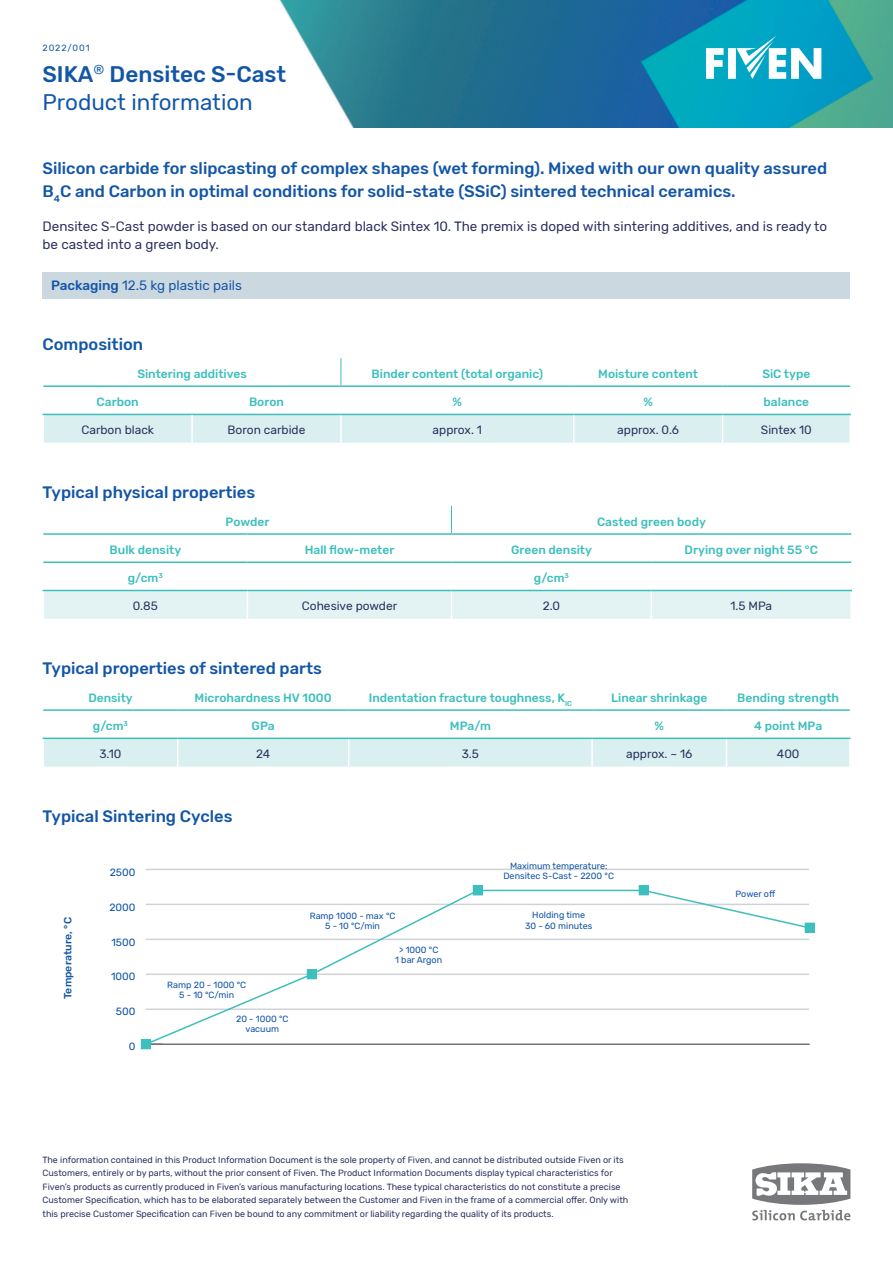
<style>
.page{position:relative;width:893px;height:1263px;background:#fff}
.page>*{position:absolute;margin:0;border:0;box-sizing:border-box;transform-origin:0 0}
.t1{font:500 22.5px/28.5px "Rubik";color:#1356a6}
.t2{font:500 16.5px/22.5px "Rubik";color:#1356a6}
.t3{font:13.5px/18px "Rubik";color:#2a305f}
.t4{font:13.5px "Rubik";color:#1356a6}
.t5{font:500 12px "Rubik";color:#3dbfbd}
.t6{font:12px "Rubik";color:#2a305f}
.t7{font:10.5px "Rubik";color:#1356a6}
.t8{font:500 10.5px "Rubik";color:#1356a6}
.t9{font:9px/13.5px "Rubik";color:#2a305f}
.t10{font:9px/10.8px "Rubik";color:#1356a6;text-align:center}
.s1{font-weight:400}
.s2{font-weight:500}
</style>
<div class="page">
<svg style="left:752px;top:1163px;width:98px;height:57px"></svg>
<img style="left:279px;top:0;width:614px;height:128px">
<div style="left:43px;top:272px;width:807px;height:27px;background:#ccd8e0"></div>
<hr style="left:146px;top:1043px;width:664px;height:2px;background:#727578">
<hr style="left:146px;top:1008px;width:663px;height:2px;background:#d1d2d4">
<hr style="left:146px;top:973px;width:663px;height:2px;background:#d1d2d4">
<hr style="left:146px;top:938px;width:663px;height:2px;background:#d1d2d4">
<hr style="left:146px;top:904px;width:663px;height:1px;background:#d1d2d4">
<hr style="left:146px;top:869px;width:663px;height:1px;background:#d1d2d4">
<svg style="left:146px;top:888px;width:334px;height:156px"></svg>
<hr style="left:478px;top:890px;width:166px;height:1px;background:#3dbfbd">
<svg style="left:642px;top:891px;width:169px;height:39px"></svg>
<div style="left:141px;top:1040px;width:9px;height:9px;background:#3dbfbd"></div>
<div style="left:141px;top:1039px;width:10px;height:10px;border:1px solid #3dbfbd"></div>
<div style="left:307px;top:970px;width:9px;height:9px;background:#3dbfbd"></div>
<div style="left:307px;top:969px;width:10px;height:10px;border:1px solid #3dbfbd"></div>
<div style="left:473px;top:886px;width:9px;height:9px;background:#3dbfbd"></div>
<div style="left:473px;top:885px;width:10px;height:10px;border:1px solid #3dbfbd"></div>
<div style="left:639px;top:886px;width:9px;height:9px;background:#3dbfbd"></div>
<div style="left:639px;top:885px;width:10px;height:10px;border:1px solid #3dbfbd"></div>
<div style="left:805px;top:923px;width:9px;height:9px;background:#3dbfbd"></div>
<hr style="left:247px;top:561px;width:204px;height:2px;background:#3dbfbd">
<hr style="left:451px;top:561px;width:200px;height:2px;background:#3dbfbd">
<hr style="left:651px;top:561px;width:200px;height:2px;background:#3dbfbd">
<hr style="left:651px;top:590px;width:201px;height:1px;background:#3dbfbd">
<hr style="left:43px;top:561px;width:204px;height:2px;background:#3dbfbd">
<svg style="left:43px;top:590px;width:808px;height:29px;background:#dcf0f0"></svg>
<svg style="left:451px;top:506px;width:1px;height:27px"></svg>
<hr style="left:43px;top:533px;width:204px;height:2px;background:#3dbfbd">
<hr style="left:247px;top:533px;width:204px;height:2px;background:#3dbfbd">
<hr style="left:451px;top:533px;width:200px;height:2px;background:#3dbfbd">
<hr style="left:651px;top:533px;width:200px;height:2px;background:#3dbfbd">
<hr style="left:178px;top:737px;width:171px;height:2px;background:#3dbfbd">
<hr style="left:349px;top:737px;width:243px;height:2px;background:#3dbfbd">
<hr style="left:592px;top:737px;width:134px;height:2px;background:#3dbfbd">
<hr style="left:726px;top:737px;width:125px;height:2px;background:#3dbfbd">
<hr style="left:43px;top:709px;width:135px;height:2px;background:#3dbfbd">
<hr style="left:178px;top:709px;width:171px;height:2px;background:#3dbfbd">
<hr style="left:349px;top:709px;width:243px;height:2px;background:#3dbfbd">
<hr style="left:592px;top:709px;width:134px;height:2px;background:#3dbfbd">
<hr style="left:726px;top:709px;width:124px;height:2px;background:#3dbfbd">
<hr style="left:43px;top:737px;width:135px;height:2px;background:#3dbfbd">
<svg style="left:44px;top:738px;width:806px;height:28px;background:#d4eded"></svg>
<hr style="left:723px;top:414px;width:128px;height:1px;background:#3dbfbd">
<hr style="left:341px;top:385px;width:233px;height:2px;background:#3dbfbd">
<hr style="left:574px;top:385px;width:149px;height:2px;background:#3dbfbd">
<hr style="left:723px;top:385px;width:127px;height:2px;background:#3dbfbd">
<svg style="left:43px;top:414px;width:807px;height:29px;background:#d4eded"></svg>
<hr style="left:191px;top:415px;width:2px;height:28px;background:#fff">
<hr style="left:43px;top:385px;width:149px;height:2px;background:#3dbfbd">
<hr style="left:192px;top:385px;width:149px;height:2px;background:#3dbfbd">
<svg style="left:341px;top:358px;width:1px;height:27px"></svg>
<p class="t10" style="left:43px;top:43px;width:49px">2022/001</p>
<h1 class="t1" style="left:43px;top:60px;width:245px">SIKA<sup>®</sup> Densitec S-Cast<br><span class="s1">Product information</span></h1>
<h2 class="t2" style="left:43px;top:158px;width:786px">Silicon carbide for slipcasting of complex shapes (wet forming). Mixed with our own quality assured<br>B<sub>4</sub>C and Carbon in optimal conditions for solid-state (SSiC) sintered technical ceramics.</h2>
<h3 class="t3" style="left:43px;top:218px;width:786px">Densitec S-Cast powder is based on our standard black Sintex 10. The premix is doped with sintering additives, and is ready to be casted into a green body.</h3>
<h3 class="t4" style="left:51px;top:278px;width:193px"><span class="s2">Packaging</span> 12.5 kg plastic pails</h3>
<h2 class="t2" style="left:43px;top:334px;width:102px">Composition</h2>
<h3 class="t5" style="left:137px;top:367px;width:111px">Sintering additives</h3>
<h3 class="t5" style="left:372px;top:367px;width:173px">Binder content (total organic)</h3>
<h3 class="t5" style="left:598px;top:367px;width:101px">Moisture content</h3>
<h3 class="t5" style="left:762px;top:367px;width:49px">SiC type</h3>
<h3 class="t5" style="left:97px;top:395px;width:44px">Carbon</h3>
<h3 class="t5" style="left:249px;top:395px;width:36px">Boron</h3>
<h3 class="t5" style="left:453px;top:395px;width:11px">%</h3>
<h3 class="t5" style="left:643px;top:395px;width:11px">%</h3>
<h3 class="t5" style="left:764px;top:395px;width:47px">balance</h3>
<h3 class="t6" style="left:81px;top:423px;width:74px">Carbon black</h3>
<h3 class="t6" style="left:228px;top:423px;width:79px">Boron carbide</h3>
<h3 class="t6" style="left:433px;top:423px;width:51px">approx. 1</h3>
<h3 class="t6" style="left:617px;top:423px;width:63px">approx. 0.6</h3>
<h3 class="t6" style="left:761px;top:423px;width:52px">Sintex 10</h3>
<h2 class="t2" style="left:43px;top:481px;width:214px">Typical physical properties</h2>
<h3 class="t5" style="left:226px;top:514px;width:45px">Powder</h3>
<h3 class="t5" style="left:597px;top:514px;width:110px">Casted green body</h3>
<h3 class="t5" style="left:110px;top:543px;width:73px">Bulk density</h3>
<h3 class="t5" style="left:305px;top:543px;width:91px">Hall flow-meter</h3>
<h3 class="t5" style="left:511px;top:543px;width:82px">Green density</h3>
<h3 class="t5" style="left:685px;top:543px;width:135px">Drying over night 55 °C</h3>
<h3 class="t5" style="left:128px;top:571px;width:36px">g/cm<sup>3</sup></h3>
<h3 class="t5" style="left:534px;top:571px;width:36px">g/cm<sup>3</sup></h3>
<h3 class="t6" style="left:133px;top:599px;width:26px">0.85</h3>
<h3 class="t6" style="left:302px;top:599px;width:97px">Cohesive powder</h3>
<h3 class="t6" style="left:543px;top:599px;width:19px">2.0</h3>
<h3 class="t6" style="left:730px;top:599px;width:43px">1.5 MPa</h3>
<h2 class="t2" style="left:43px;top:657px;width:281px">Typical properties of sintered parts</h2>
<h3 class="t5" style="left:88px;top:690px;width:46px">Density</h3>
<h3 class="t5" style="left:195px;top:690px;width:139px">Microhardness HV 1000</h3>
<h3 class="t5" style="left:369px;top:690px;width:205px">Indentation fracture toughness, K<sub>IC</sub></h3>
<h3 class="t5" style="left:611px;top:690px;width:98px">Linear shrinkage</h3>
<h3 class="t5" style="left:737px;top:690px;width:103px">Bending strength</h3>
<h3 class="t5" style="left:93px;top:719px;width:36px">g/cm<sup>3</sup></h3>
<h3 class="t5" style="left:252px;top:719px;width:25px">GPa</h3>
<h3 class="t5" style="left:450px;top:719px;width:42px">MPa/m</h3>
<h3 class="t5" style="left:655px;top:719px;width:11px">%</h3>
<h3 class="t5" style="left:754px;top:719px;width:69px">4 point MPa</h3>
<h3 class="t6" style="left:99px;top:747px;width:24px">3.10</h3>
<h3 class="t6" style="left:256px;top:747px;width:16px">24</h3>
<h3 class="t6" style="left:462px;top:747px;width:19px">3.5</h3>
<h3 class="t6" style="left:626px;top:747px;width:68px">approx. ~ 16</h3>
<h3 class="t6" style="left:777px;top:747px;width:24px">400</h3>
<h2 class="t2" style="left:43px;top:805px;width:192px">Typical Sintering Cycles</h2>
<p class="t7" style="left:110px;top:866px;width:27px">2500</p>
<p class="t8" style="left:62px;top:999px;width:83px;rotate:-90deg">Temperature, °C</p>
<p class="t7" style="left:109px;top:901px;width:28px">2000</p>
<p class="t7" style="left:111px;top:936px;width:26px">1500</p>
<p class="t7" style="left:111px;top:971px;width:26px">1000</p>
<p class="t7" style="left:116px;top:1006px;width:21px">500</p>
<p class="t7" style="left:129px;top:1041px;width:8px">0</p>
<p class="t10" style="left:167px;top:979px;width:80px">Ramp 20 - 1000 °C<br>5 - 10 °C/min</p>
<p class="t10" style="left:236px;top:1013px;width:54px">20 - 1000 °C vacuum</p>
<p class="t10" style="left:310px;top:910px;width:87px">Ramp 1000 - max °C<br>5 - 10 °C/min</p>
<p class="t10" style="left:395px;top:944px;width:48px">&gt; 1000 °C<br>1 bar Argon</p>
<p class="t10" style="left:503px;top:860px;width:112px">Maximum temperature:<br>Densitec S-Cast - 2200 °C</p>
<p class="t10" style="left:525px;top:910px;width:69px">Holding time<br>30 - 60 minutes</p>
<p class="t9" style="left:43px;top:1153px;width:587px">The information contained in this Product Information Document is the sole property of Fiven, and cannot be distributed outside Fiven or its Customers, entirely or by parts, without the prior consent of Fiven. The Product Information Documents display typical characteristics for Fiven’s products as currently produced in Fiven’s various manufacturing locations. These typical characteristics do not constitute a precise Customer Specification, which has to be elaborated separately between the Customer and Fiven in the frame of a commercial offer. Only with this precise Customer Specification can Fiven be bound to any commitment or liability regarding the quality of its products.</p>
<p class="t10" style="left:736px;top:888px;width:41px">Power off</p>
</div>
